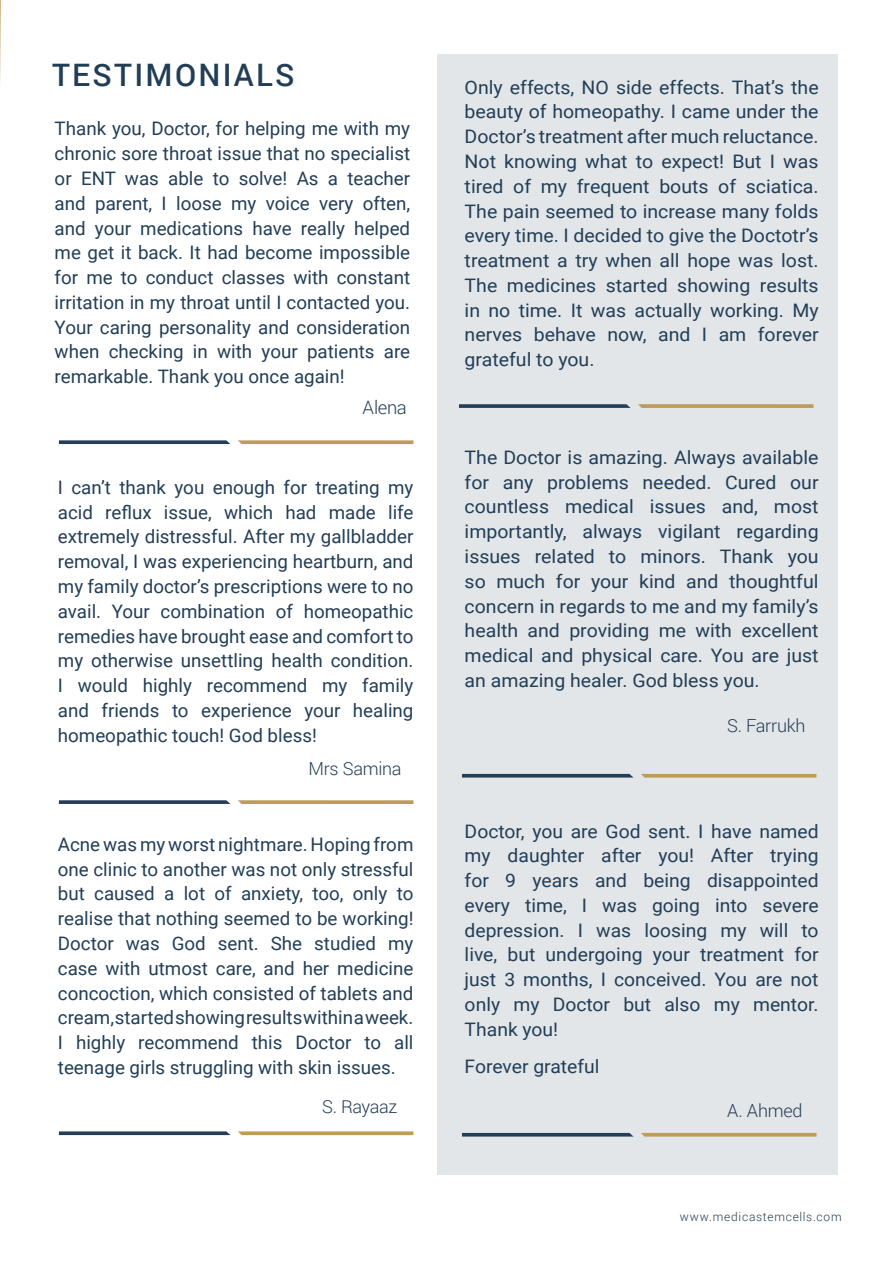
<style>
.page{position:relative;width:893px;height:1263px;background:#fff}
.page>*{position:absolute;margin:0;border:0;box-sizing:border-box;transform-origin:0 0}
.Header-2{font:500 31.05px "Roboto";letter-spacing:.075em;color:#223e57}
.Paragraph-1{font:18.6px/24.8px "Roboto";color:#223e57;text-align:justify}
.Paragraph-1-2{font:18.6px/24.8px "Roboto";color:#223e57;text-align:justify;scale:1.05 1}
.Paragraph-1-3{font:18.6px/24.8px "Roboto";color:#223e57;text-align:justify;scale:1.04 1}
.t1{font:300 18.45px "Roboto";letter-spacing:-.015em;color:#253e57}
.t2{font:300 18px "Roboto";letter-spacing:-.02em;color:#253e57}
.t3{font:300 12px "Roboto";letter-spacing:.06em;color:#253e57}
</style>
<div class="page">
<svg style="left:0;top:0;width:1px;height:81px"></svg>
<div style="left:437px;top:54px;width:401px;height:1121px;background:#e3e6e8"></div>
<svg style="left:459px;top:404px;width:172px;height:4px"></svg>
<svg style="left:638px;top:404px;width:175px;height:4px"></svg>
<svg style="left:462px;top:1133px;width:172px;height:4px"></svg>
<svg style="left:641px;top:1133px;width:175px;height:3px"></svg>
<svg style="left:462px;top:774px;width:172px;height:4px"></svg>
<svg style="left:641px;top:774px;width:175px;height:4px"></svg>
<svg style="left:59px;top:440px;width:171px;height:4px"></svg>
<svg style="left:238px;top:440px;width:175px;height:4px"></svg>
<svg style="left:59px;top:1131px;width:171px;height:4px"></svg>
<svg style="left:238px;top:1131px;width:175px;height:4px"></svg>
<svg style="left:59px;top:800px;width:171px;height:4px"></svg>
<svg style="left:238px;top:800px;width:175px;height:4px"></svg>
<p class="Header-2" style="left:52px;top:54px;width:244px">TESTIMONIALS</p>
<p class="Paragraph-1" style="left:55px;top:116px;width:357px">Thank you, Doctor, for helping me with my chronic sore throat issue that no specialist or ENT was able to solve! As a teacher and parent, I loose my voice very often, and your medications have really helped me get it back. It had become impossible for me to conduct classes with constant irritation in my throat until I contacted you.<br>Your caring personality and consideration when checking in with your patients are remarkable. Thank you once again!</p>
<p class="t1" style="left:363px;top:394px;width:46px">Alena</p>
<p class="Paragraph-1" style="left:58px;top:474px;width:357px">I can’t thank you enough for treating my acid reflux issue, which had made life extremely distressful. After my gallbladder removal, I was experiencing heartburn, and my family doctor’s prescriptions were to no avail. Your combination of homeopathic remedies have brought ease and comfort to my otherwise unsettling health condition.<br>I would highly recommend my family and friends to experience your healing homeopathic touch! God bless!</p>
<p class="t2" style="left:309px;top:756px;width:94px">Mrs Samina</p>
<p class="Paragraph-1" style="left:58px;top:831px;width:357px">Acne was my worst nightmare. Hoping from one clinic to another was not only stressful but caused a lot of anxiety, too, only to realise that nothing seemed to be working!<br>Doctor was God sent. She studied my case with utmost care, and her medicine concoction, which consisted of tablets and cream, started showing results within a week.<br>I highly recommend this Doctor to all teenage girls struggling with skin issues.</p>
<p class="t2" style="left:322px;top:1093px;width:77px">S. Rayaaz</p>
<p class="Paragraph-1-2" style="left:465px;top:74px;width:339px">Only effects, NO side effects. That’s the beauty of homeopathy. I came under the Doctor’s treatment after much reluctance.<br>Not knowing what to expect! But I was tired of my frequent bouts of sciatica.<br>The pain seemed to increase many folds every time. I decided to give the Doctotr’s treatment a try when all hope was lost.<br>The medicines started showing results in no time. It was actually working. My nerves behave now, and I am forever grateful to you.</p>
<p class="Paragraph-1-2" style="left:465px;top:444px;width:339px">The Doctor is amazing. Always available for any problems needed. Cured our countless medical issues and, most importantly, always vigilant regarding issues related to minors. Thank you so much for your kind and thoughtful concern in regards to me and my family’s health and providing me with excellent medical and physical care. You are just an amazing healer. God bless you.</p>
<p class="t2" style="left:727px;top:714px;width:80px">S. Farrukh</p>
<p class="Paragraph-1-3" style="left:465px;top:818px;width:342px">Doctor, you are God sent. I have named my daughter after you! After trying for 9 years and being disappointed every time, I was going into severe depression. I was loosing my will to live, but undergoing your treatment for just 3 months, I conceived. You are not only my Doctor but also my mentor.<br>Thank you!</p>
<p class="Paragraph-1-3" style="left:465px;top:1054px;width:131px">Forever grateful</p>
<p class="t2" style="left:727px;top:1098px;width:77px">A. Ahmed</p>
<p class="t3" style="left:680px;top:1208px;width:163px">www.medicastemcells.com</p>
</div>
